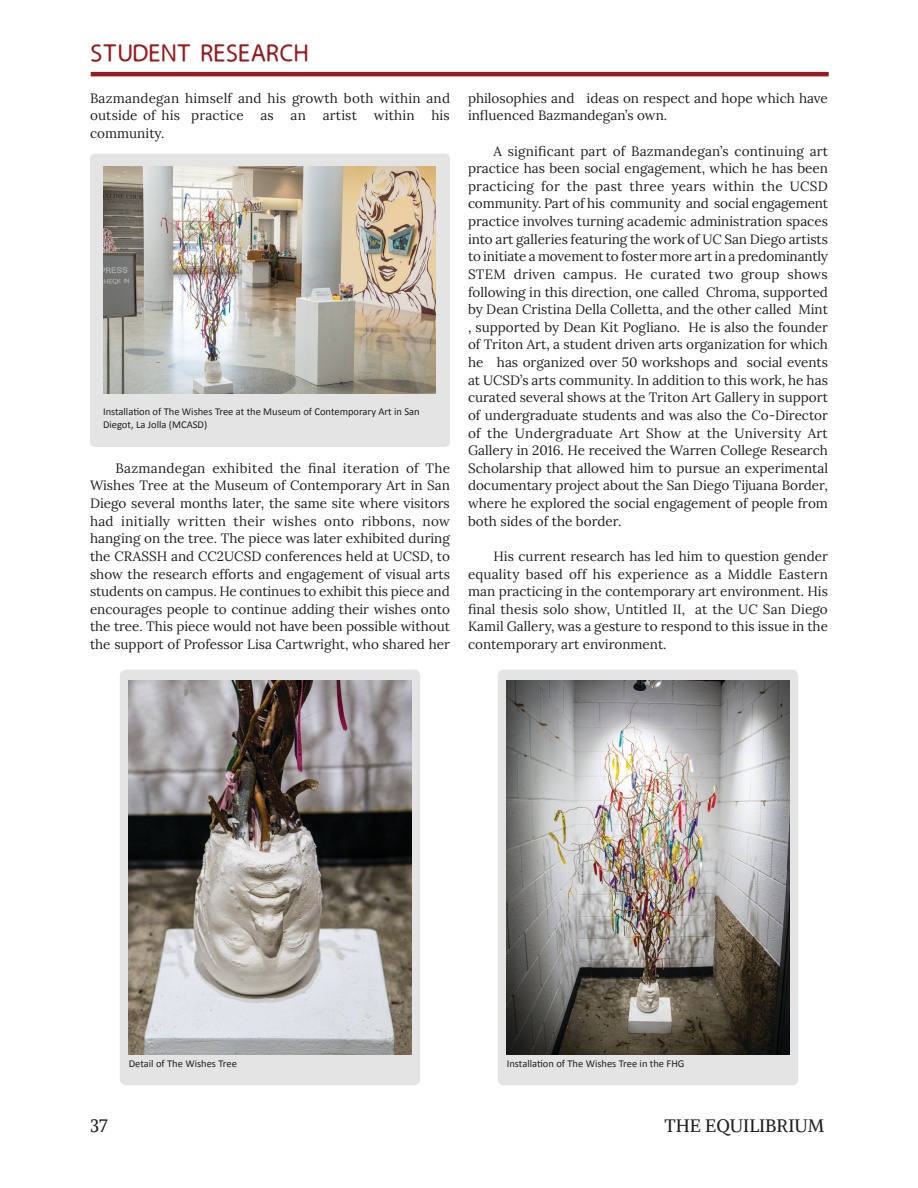
<style>
.page{position:relative;width:918px;height:1188px;background:#fff}
.page>*{position:absolute;margin:0;border:0;box-sizing:border-box;transform-origin:0 0}
.t1{font:18px "Alike";color:#231f20}
.t2{font:18px "Liquide";color:#971b20}
.Paragraph_Style_6{font:13.5px/17.7px "Lora";color:#231f20;text-align:justify}
.t3{font:10.5px/12.6px "Calibri";color:#231f20}
</style>
<div class="page">
<hr style="left:91px;top:72px;width:738px;height:4px;background:#971b20">
<div style="left:90px;top:154px;width:360px;height:293px;background:#e4e4e4;border-radius:5px"></div>
<img style="left:103px;top:167px;width:332px;height:227px">
<div style="left:120px;top:670px;width:300px;height:415px;background:#e4e4e4;border-radius:6px"></div>
<img style="left:129px;top:680px;width:282px;height:374px">
<div style="left:498px;top:670px;width:300px;height:415px;background:#e4e4e4;border-radius:6px"></div>
<img style="left:507px;top:680px;width:282px;height:374px">
<p class="t2" style="left:90px;top:45px;width:220px">STUDENT RESEARCH</p>
<p class="Paragraph_Style_6" style="left:90px;top:88px;width:362px">Bazmandegan himself and his growth both within and outside of his practice as an artist within his community.</p>
<p class="t3" style="left:103px;top:406px;width:318px">Installation of The Wishes Tree at the Museum of Contemporary Art in San<br>Diegot, La Jolla (MCASD)</p>
<p class="Paragraph_Style_6" style="left:90px;top:458px;width:362px;text-indent:26px">Bazmandegan exhibited the final iteration of The Wishes Tree at the Museum of Contemporary Art in San Diego several months later, the same site where visitors had initially written their wishes onto ribbons, now hanging on the tree. The piece was later exhibited during the CRASSH and CC2UCSD conferences held at UCSD, to show the research efforts and engagement of visual arts students on campus. He continues to exhibit this piece and encourages people to continue adding their wishes onto the tree. This piece would not have been possible without the support of Professor Lisa Cartwright, who shared her</p>
<p class="Paragraph_Style_6" style="left:468px;top:88px;width:361px">philosophies and ideas on respect and hope which have influenced Bazmandegan’s own.</p>
<p class="Paragraph_Style_6" style="left:468px;top:141px;width:362px;text-indent:26px">A significant part of Bazmandegan’s continuing art practice has been social engagement, which he has been practicing for the past three years within the UCSD community. Part of his community and social engagement practice involves turning academic administration spaces into art galleries featuring the work of UC San Diego artists to initiate a movement to foster more art in a predominantly STEM driven campus. He curated two group shows following in this direction, one called Chroma, supported by Dean Cristina Della Colletta, and the other called Mint , supported by Dean Kit Pogliano. He is also the founder of Triton Art, a student driven arts organization for which he has organized over 50 workshops and social events at UCSD’s arts community. In addition to this work, he has curated several shows at the Triton Art Gallery in support of undergraduate students and was also the Co-Director of the Undergraduate Art Show at the University Art Gallery in 2016. He received the Warren College Research Scholarship that allowed him to pursue an experimental documentary project about the San Diego Tijuana Border, where he explored the social engagement of people from both sides of the border.</p>
<p class="Paragraph_Style_6" style="left:468px;top:546px;width:362px;text-indent:26px">His current research has led him to question gender equality based off his experience as a Middle Eastern man practicing in the contemporary art environment. His final thesis solo show, Untitled II, at the UC San Diego Kamil Gallery, was a gesture to respond to this issue in the contemporary art environment.</p>
<p class="t3" style="left:129px;top:1057px;width:110px">Detail of The Wishes Tree</p>
<p class="t3" style="left:507px;top:1057px;width:179px">Installation of The Wishes Tree in the FHG</p>
<p class="t1" style="left:90px;top:1114px;width:19px">37</p>
<p class="t1" style="left:664px;top:1114px;width:161px">THE EQUILIBRIUM</p>
</div>
